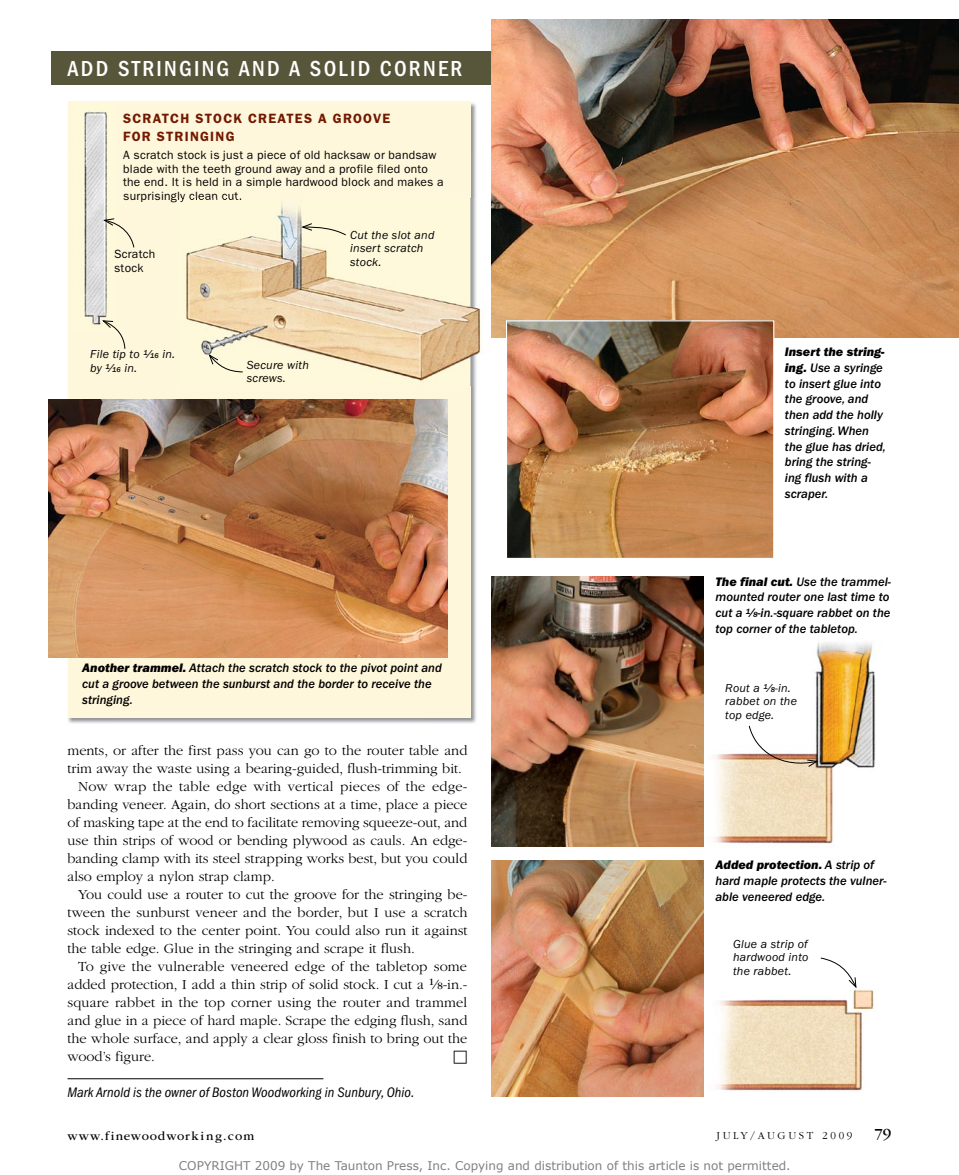
<style>
.page{position:relative;width:959px;height:1175px;background:#fff}
.page>*{position:absolute;margin:0;border:0;box-sizing:border-box;transform-origin:0 0}
.t1{font:500 condensed 22.5px "ITC Franklin Gothic Std";letter-spacing:.1em;color:#fff}
.t2{font:16.05px "ITC Garamond Std";color:#000}
.t3{font:300 14.4px "ITC Garamond Std";color:#000}
.t4{font:14.4px "European Pi Std 3";color:#000}
.t5{font:italic condensed 14.25px "ITC Franklin Gothic Std";letter-spacing:.005em;color:#000}
.t6{font:600 13.5px/18px "ITC Franklin Gothic Std";letter-spacing:.09em;color:#711901}
.t7{font:12.75px/15.8px "ITC Franklin Gothic Std Med It";color:#000}
.t8{font:12.75px "ITC Franklin Gothic Std Hvy It";color:#000}
.t9{font:12.75px "ITC Garamond Std";letter-spacing:.09em;color:#000}
.t10{font:12px/13.5px "ITC Franklin Gothic Std";letter-spacing:.02em;color:#000}
.t11{font:italic 12px/13.5px "ITC Franklin Gothic Std";letter-spacing:.02em;color:#000}
.t12{font:12px "Verdana";color:#808080}
.t13{font:300 11.1px "ITC Garamond Std";letter-spacing:.24em;color:#000}
.s1{font-family:"ITC Franklin Gothic Std Med It";font-style:normal}
.s2{font-family:"ITC Franklin Gothic Std Med It";font-style:normal;font-size:7.2px}
.s3{font-family:"ITC Franklin Gothic Std Hvy It"}
.s4{font-weight:400}
.s5{font-weight:400;font-size:10.05px}
.s6{font-family:"ITC Franklin Gothic Std";font-weight:600;font-style:italic}
.s7{font-family:"ITC Franklin Gothic Std";font-weight:600;font-style:italic;font-size:7.8px}
.s8{font-family:"ITC Franklin Gothic Std Med It"}
</style>
<div class="page">
<img style="left:681px;top:929px;width:23px;height:168px">
<img style="left:717px;top:983px;width:158px;height:108px">
<img style="left:703px;top:640px;width:172px;height:207px">
<div style="left:51px;top:51px;width:840px;height:33px;background:#58563a"></div>
<img style="left:68px;top:101px;width:408px;height:52px">
<img style="left:67px;top:657px;width:51px;height:67px">
<img style="left:470px;top:153px;width:7px;height:46px">
<img style="left:426px;top:386px;width:50px;height:338px">
<div style="left:68px;top:102px;width:402px;height:615px;background:#fff7db"></div>
<hr style="left:68px;top:1078px;width:255px;height:1px;background:#000">
<img style="left:491px;top:577px;width:212px;height:270px">
<img style="left:491px;top:860px;width:212px;height:236px">
<img style="left:48px;top:399px;width:400px;height:258px">
<img style="left:491px;top:19px;width:467px;height:318px">
<img style="left:508px;top:322px;width:264px;height:235px">
<div style="left:506px;top:320px;width:268px;height:239px;border:1px solid #fff"></div>
<img style="left:84px;top:111px;width:23px;height:214px">
<img style="left:186px;top:199px;width:296px;height:187px">
<img style="left:178px;top:199px;width:63px;height:3px">
<svg style="left:208px;top:353px;width:35px;height:20px"></svg>
<svg style="left:102px;top:218px;width:33px;height:30px"></svg>
<svg style="left:101px;top:320px;width:25px;height:29px"></svg>
<svg style="left:748px;top:725px;width:71px;height:44px"></svg>
<svg style="left:819px;top:957px;width:37px;height:32px"></svg>
<svg style="left:300px;top:223px;width:47px;height:13px"></svg>
<h1 class="t1" style="left:68px;top:55px;width:396px">ADD STRINGING AND A SOLID CORNER</h1>
<p class="t6" style="left:123px;top:110px;width:268px">SCRATCH STOCK CREATES A GROOVE<br>FOR STRINGING</p>
<p class="t10" style="left:123px;top:149px;width:322px">A scratch stock is just a piece of old hacksaw or bandsaw blade with the teeth ground away and a profile filed onto the end. It is held in a simple hardwood block and makes a surprisingly clean cut.</p>
<p class="t11" style="left:350px;top:228px;width:86px">Cut the slot and insert scratch stock.</p>
<p class="t10" style="left:114px;top:248px;width:43px">Scratch stock</p>
<p class="t11" style="left:90px;top:348px;width:86px">File tip to <sup>1</sup><span class="s1">⁄</span><span class="s2">16</span> in. by <sup>1</sup><span class="s1">⁄</span><span class="s2">16</span> in.</p>
<p class="t11" style="left:247px;top:358px;width:64px">Secure with screws.</p>
<p class="t7" style="left:82px;top:660px;width:361px"><span class="s3">Another trammel.</span> Attach the scratch stock to the pivot point and cut a groove between the sunburst and the border to receive the stringing.</p>
<p class="t3" style="left:68px;top:742px;width:401px">ments, or after the first pass you can go to the router table and</p>
<p class="t3" style="left:68px;top:760px;width:396px">trim away the waste using a bearing-guided, flush-trimming bit.</p>
<p class="t3" style="left:78px;top:778px;width:391px">Now wrap the table edge with vertical pieces of the edge-</p>
<p class="t3" style="left:68px;top:796px;width:401px">banding veneer. Again, do short sections at a time, place a piece</p>
<p class="t3" style="left:68px;top:814px;width:401px">of masking tape at the end to facilitate removing squeeze-out, and</p>
<p class="t3" style="left:68px;top:832px;width:401px">use thin strips of wood or bending plywood as cauls. An edge-</p>
<p class="t3" style="left:68px;top:850px;width:401px">banding clamp with its steel strapping works best, but you could</p>
<p class="t3" style="left:68px;top:868px;width:209px">also employ a nylon strap clamp.</p>
<p class="t3" style="left:78px;top:886px;width:391px">you could use a router to cut the groove for the stringing be-</p>
<p class="t3" style="left:68px;top:904px;width:401px">tween the sunburst veneer and the border, but I use a scratch</p>
<p class="t3" style="left:68px;top:922px;width:401px">stock indexed to the center point. you could also run it against</p>
<p class="t3" style="left:68px;top:940px;width:349px">the table edge. glue in the stringing and scrape it flush.</p>
<p class="t3" style="left:78px;top:958px;width:390px">To give the vulnerable veneered edge of the tabletop some</p>
<p class="t3" style="left:68px;top:976px;width:401px">added protection, I add a thin strip of solid stock. I cut a <sup>1</sup><span class="s4">⁄</span><span class="s5">8</span>-in.-</p>
<p class="t3" style="left:68px;top:994px;width:401px">square rabbet in the top corner using the router and trammel</p>
<p class="t3" style="left:68px;top:1012px;width:401px">and glue in a piece of hard maple. Scrape the edging flush, sand</p>
<p class="t3" style="left:68px;top:1030px;width:401px">the whole surface, and apply a clear gloss finish to bring out the</p>
<p class="t3" style="left:68px;top:1048px;width:89px">wood’s figure.</p>
<p class="t4" style="left:453px;top:1046px;width:16px">•</p>
<p class="t5" style="left:68px;top:1084px;width:348px">Mark Arnold is the owner of Boston Woodworking in Sunbury, Ohio.</p>
<p class="t8" style="left:784px;top:344px;width:101px">Insert the string-</p>
<p class="t7" style="left:784px;top:360px;width:103px"><span class="s3">ing.</span> Use a syringe to insert glue into the groove, and then add the holly stringing. When the glue has dried, bring the string&shy;ing flush with a scraper.</p>
<p class="t7" style="left:715px;top:573px;width:177px"><span class="s3">The final cut.</span> Use the trammel&shy;mounted router one last time to cut a <sup>1</sup><span class="s6">⁄</span><span class="s7">8</span>-in.-square rabbet on the top corner of the tabletop.</p>
<p class="t11" style="left:725px;top:681px;width:73px">Rout a <sup>1</sup><span class="s1">⁄</span><span class="s2">8</span>-in. rabbet on the top edge.</p>
<p class="t8" style="left:715px;top:857px;width:160px">Added protection. <span class="s8">A strip of</span></p>
<p class="t7" style="left:715px;top:873px;width:173px">hard maple protects the vulner&shy;able veneered edge.</p>
<p class="t11" style="left:733px;top:937px;width:77px;text-align:justify">Glue a strip of hardwood into the rabbet.</p>
<p class="t9" style="left:68px;top:1128px;width:188px">www.finewoodworking.com</p>
<p class="t13" style="left:716px;top:1129px;width:137px">July/AuguST 2009</p>
<p class="t2" style="left:874px;top:1125px;width:18px">79</p>
<p class="t12" style="left:179px;top:1158px;width:613px">COPYRIGHT 2009 by The Taunton Press, Inc. Copying and distribution of this article is not permitted.</p>
</div>
